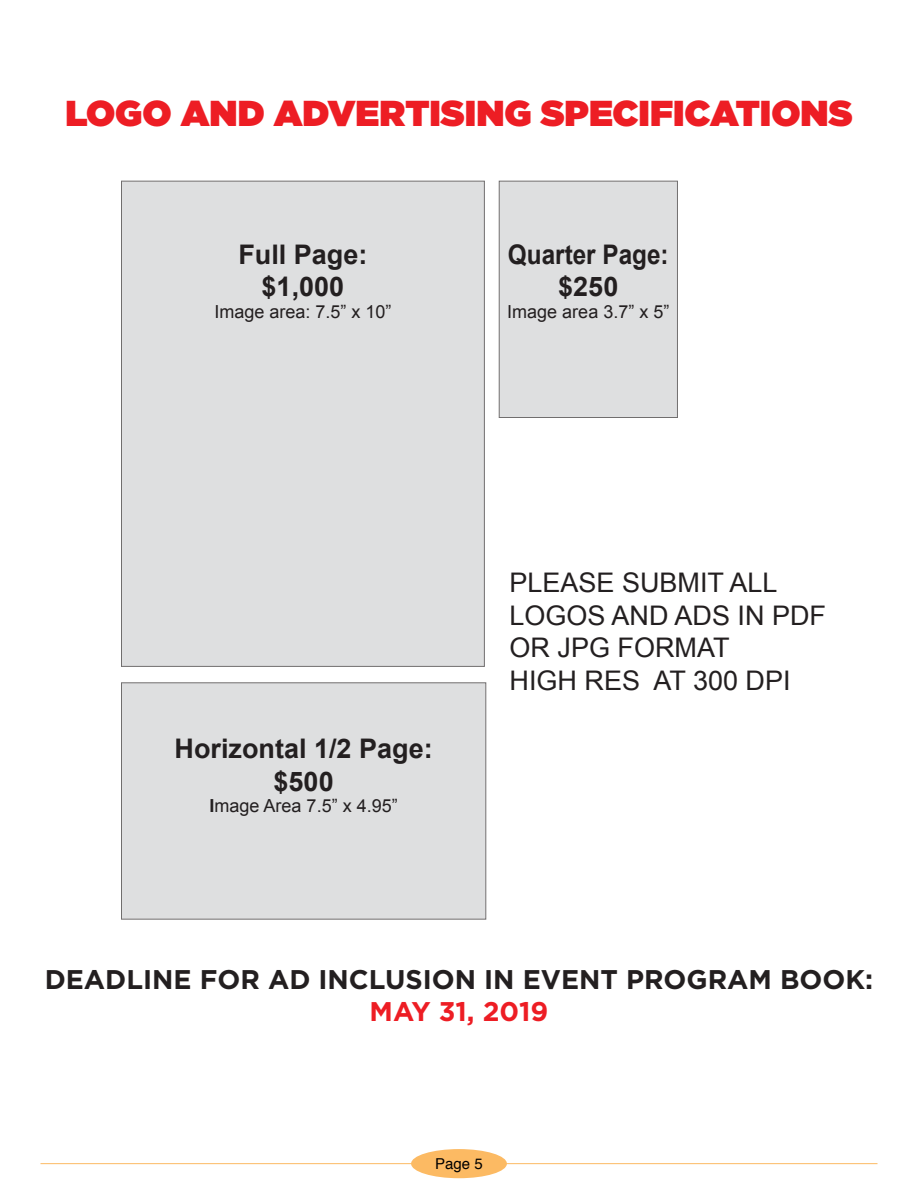
<style>
.page{position:relative;width:918px;height:1188px;background:#fff}
.page>*{position:absolute;margin:0;border:0;box-sizing:border-box;transform-origin:0 0}
.t1{font:900 36px "Gotham";color:#ed1d24}
.t2{font:27px/32.4px "Arial";color:#231f20}
.t3{font:700 27px "Gotham";color:#231f20}
.t4{font:700 27px/32.4px "Arial";color:#231f20;text-align:center}
.t5{font:700 27px/32.4px "Arial";color:#231f20;text-align:center;scale:.9 1}
.t6{font:700 27px "Gotham";color:#ed1d24}
.t7{font:18px "Arial";color:#231f20}
.t8{font:15px "Helvetica";color:#000}
.s1{font-weight:700}
</style>
<div class="page">
<div style="left:121px;top:181px;width:364px;height:486px;background:#dedfe0"></div>
<div style="left:499px;top:181px;width:179px;height:237px;background:#dedfe0"></div>
<div style="left:121px;top:682px;width:365px;height:238px;background:#dedfe0"></div>
<hr style="left:40px;top:1163px;width:838px;height:1px;background:#fcba63">
<div style="left:411px;top:1149px;width:96px;height:29px;background:#fcba63;border-radius:50%"></div>
<h1 class="t1" style="left:65px;top:88px;width:718px">LOGO AND ADVERTISING SPECIFICATION</h1>
<h1 class="t1" style="left:829px;top:88px;width:25px">S</h1>
<p class="t4" style="left:238px;top:239px;width:131px">Full Page: $1,000</p>
<p class="t7" style="left:214px;top:299px;width:179px">Image area: 7.5” x 10”</p>
<p class="t5" style="left:508px;top:239px;width:180px">Quarter Page: $250</p>
<p class="t7" style="left:507px;top:299px;width:164px">Image area 3.7” x 5”</p>
<p class="t4" style="left:175px;top:733px;width:260px">Horizontal 1/2 Page: $500</p>
<p class="t7" style="left:210px;top:794px;width:190px"><span class="s1">I</span>mage Area 7.5” x 4.95”</p>
<p class="t2" style="left:510px;top:567px;width:318px">PLEASE SUBMIT ALL<br>LOGOS AND ADS IN PDF<br>OR JPG FORMAT<br>HIGH RES AT 300 DPI</p>
<p class="t3" style="left:45px;top:961px;width:830px">DEADLI NE FOR AD I NCLUSION I N EVENT PROGRAM BOOK:</p>
<p class="t6" style="left:370px;top:994px;width:180px">MAY 31, 2019</p>
<p class="t8" style="left:435px;top:1152px;width:49px">Page 5</p>
</div>
